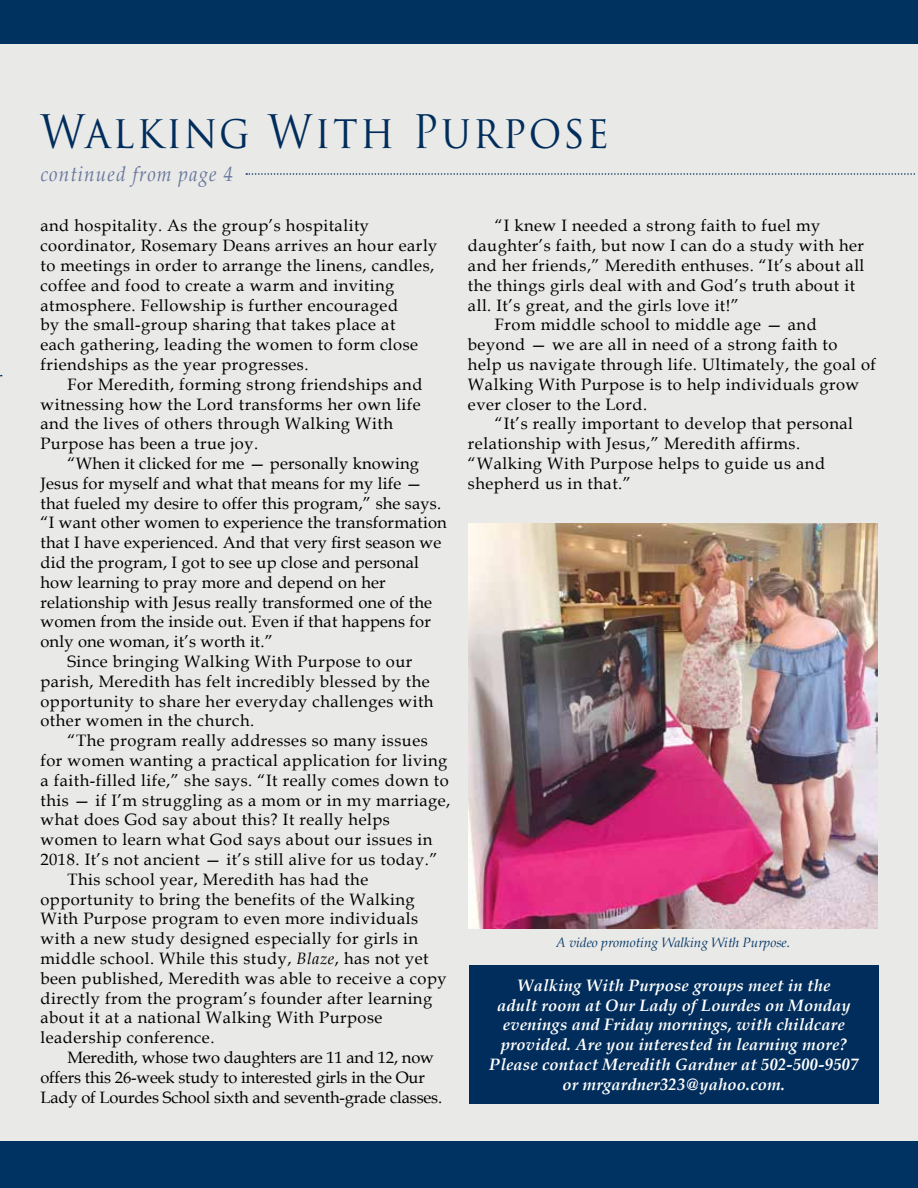
<style>
.page{position:relative;width:918px;height:1188px;background:#fff}
.page>*{position:absolute;margin:0;border:0;box-sizing:border-box;transform-origin:0 0}
.t1{font:45px "Trajan Pro";letter-spacing:.06em;color:#002d5b;scale:.9 1}
.t2{font:italic 21px "Book Antiqua";letter-spacing:.06em;color:#67789c;scale:.9 1}
.t3{font:16.5px/19.8px "Book Antiqua";letter-spacing:.03em;color:#000}
.t4{font:16.5px "Book Antiqua";letter-spacing:.01em;color:#000}
.t5{font:italic 700 16.5px/19.8px "Book Antiqua";letter-spacing:.01em;color:#fff;text-align:center}
.t6{font:16.5px "Book Antiqua";letter-spacing:-.01em;color:#000}
.t7{font:italic 13.5px "Book Antiqua";color:#083966}
.s1{font-style:italic}
</style>
<div class="page">
<div style="left:0;top:4px;width:918px;height:1158px;background:#e9e9e8"></div>
<div style="left:0;top:0;width:918px;height:43px;background:#003260"></div>
<div style="left:0;top:1141px;width:918px;height:47px;background:#003262"></div>
<svg style="left:246px;top:173px;width:669px;height:2px"></svg>
<div style="left:469px;top:965px;width:410px;height:138px;background:#002d5b"></div>
<img style="left:468px;top:524px;width:410px;height:405px">
<h1 class="t1" style="left:40px;top:103px;width:633px">Walking With Purpose</h1>
<p class="t2" style="left:40px;top:159px;width:216px">continued from page 4</p>
<p class="t3" style="left:40px;top:216px;width:398px">and hospitality. As the group’s hospitality coordinator, Rosemary Deans arrives an hour early to meetings in order to arrange the linens, candles, coffee and food to create a warm and inviting atmosphere. Fellowship is further encouraged<br>by the small-group sharing that takes place at<br>each gathering, leading the women to form close friendships as the year progresses.</p>
<p class="t3" style="left:40px;top:374px;width:384px;text-indent:27px">For Meredith, forming strong friendships and witnessing how the Lord transforms her own life and the lives of others through Walking With Purpose has been a true joy.</p>
<p class="t4" style="left:67px;top:452px;width:353px">“When it clicked for me — personally knowing</p>
<p class="t4" style="left:40px;top:472px;width:383px">Jesus for myself and what that means for my life —</p>
<p class="t4" style="left:40px;top:492px;width:402px">that fueled my desire to offer this program,” she says.</p>
<p class="t4" style="left:40px;top:511px;width:408px">“I want other women to experience the transformation</p>
<p class="t4" style="left:40px;top:531px;width:402px">that I have experienced. And that very first season we</p>
<p class="t4" style="left:40px;top:551px;width:380px">did the program, I got to see up close and personal</p>
<p class="t4" style="left:40px;top:571px;width:347px">how learning to pray more and depend on her</p>
<p class="t4" style="left:40px;top:591px;width:393px">relationship with Jesus really transformed one of the</p>
<p class="t4" style="left:40px;top:610px;width:392px">women from the inside out. Even if that happens for</p>
<p class="t4" style="left:40px;top:630px;width:234px">only one woman, it’s worth it.”</p>
<p class="t3" style="left:67px;top:651px;width:346px">Since bringing Walking With Purpose to our</p>
<p class="t3" style="left:40px;top:671px;width:391px">parish, Meredith has felt incredibly blessed by the</p>
<p class="t3" style="left:40px;top:691px;width:395px">opportunity to share her everyday challenges with</p>
<p class="t3" style="left:40px;top:711px;width:215px">other women in the church.</p>
<p class="t3" style="left:67px;top:730px;width:362px">“The program really addresses so many issues</p>
<p class="t3" style="left:40px;top:750px;width:408px">for women wanting a practical application for living</p>
<p class="t3" style="left:40px;top:770px;width:410px">a faith-filled life,” she says. “It really comes down to</p>
<p class="t3" style="left:40px;top:790px;width:411px">this — if I’m struggling as a mom or in my marriage,</p>
<p class="t3" style="left:40px;top:810px;width:351px">what does God say about this? It really helps</p>
<p class="t3" style="left:40px;top:829px;width:394px">women to learn what God says about our issues in</p>
<p class="t3" style="left:40px;top:849px;width:399px">2018. It’s not ancient — it’s still alive for us today.”</p>
<p class="t3" style="left:67px;top:869px;width:302px">This school year, Meredith has had the</p>
<p class="t3" style="left:40px;top:889px;width:376px">opportunity to bring the benefits of the Walking</p>
<p class="t3" style="left:40px;top:909px;width:379px">With Purpose program to even more individuals</p>
<p class="t3" style="left:40px;top:928px;width:379px">with a new study designed especially for girls in</p>
<p class="t3" style="left:40px;top:948px;width:390px">middle school. While this study, <span class="s1">Blaze</span>, has not yet</p>
<p class="t3" style="left:40px;top:968px;width:408px">been published, Meredith was able to receive a copy</p>
<p class="t3" style="left:40px;top:988px;width:393px">directly from the program’s founder after learning</p>
<p class="t3" style="left:40px;top:1008px;width:343px">about it at a national Walking With Purpose</p>
<p class="t3" style="left:40px;top:1027px;width:176px">leadership conference.</p>
<p class="t6" style="left:67px;top:1046px;width:368px">Meredith, whose two daughters are 11 and 12, now</p>
<p class="t6" style="left:40px;top:1066px;width:386px">offers this 26-week study to interested girls in the Our</p>
<p class="t6" style="left:40px;top:1086px;width:403px">Lady of Lourdes School sixth and seventh-grade classes.</p>
<p class="t3" style="left:495px;top:216px;width:327px">“I knew I needed a strong faith to fuel my</p>
<p class="t3" style="left:468px;top:235px;width:398px">daughter’s faith, but now I can do a study with her</p>
<p class="t3" style="left:468px;top:255px;width:398px">and her friends,” Meredith enthuses. “It’s about all</p>
<p class="t3" style="left:468px;top:275px;width:389px">the things girls deal with and God’s truth about it</p>
<p class="t3" style="left:468px;top:295px;width:273px">all. It’s great, and the girls love it!”</p>
<p class="t3" style="left:495px;top:315px;width:323px">From middle school to middle age — and</p>
<p class="t3" style="left:468px;top:334px;width:371px">beyond — we are all in need of a strong faith to</p>
<p class="t3" style="left:468px;top:354px;width:410px">help us navigate through life. Ultimately, the goal of</p>
<p class="t3" style="left:468px;top:374px;width:393px">Walking With Purpose is to help individuals grow</p>
<p class="t3" style="left:468px;top:394px;width:181px">ever closer to the Lord.</p>
<p class="t3" style="left:495px;top:414px;width:360px">“It’s really important to develop that personal</p>
<p class="t3" style="left:468px;top:433px;width:334px">relationship with Jesus,” Meredith affirms.</p>
<p class="t3" style="left:468px;top:453px;width:359px">“Walking With Purpose helps to guide us and</p>
<p class="t3" style="left:468px;top:473px;width:165px">shepherd us in that.”</p>
<p class="t7" style="left:556px;top:933px;width:235px">A video promoting Walking With Purpose.</p>
<p class="t5" style="left:489px;top:975px;width:371px">Walking With Purpose groups meet in the<br>adult room at Our Lady of Lourdes on Monday evenings and Friday mornings, with childcare provided. Are you interested in learning more?<br>Please contact Meredith Gardner at 502-500-9507 or mrgardner323@yahoo.com.</p>
</div>
